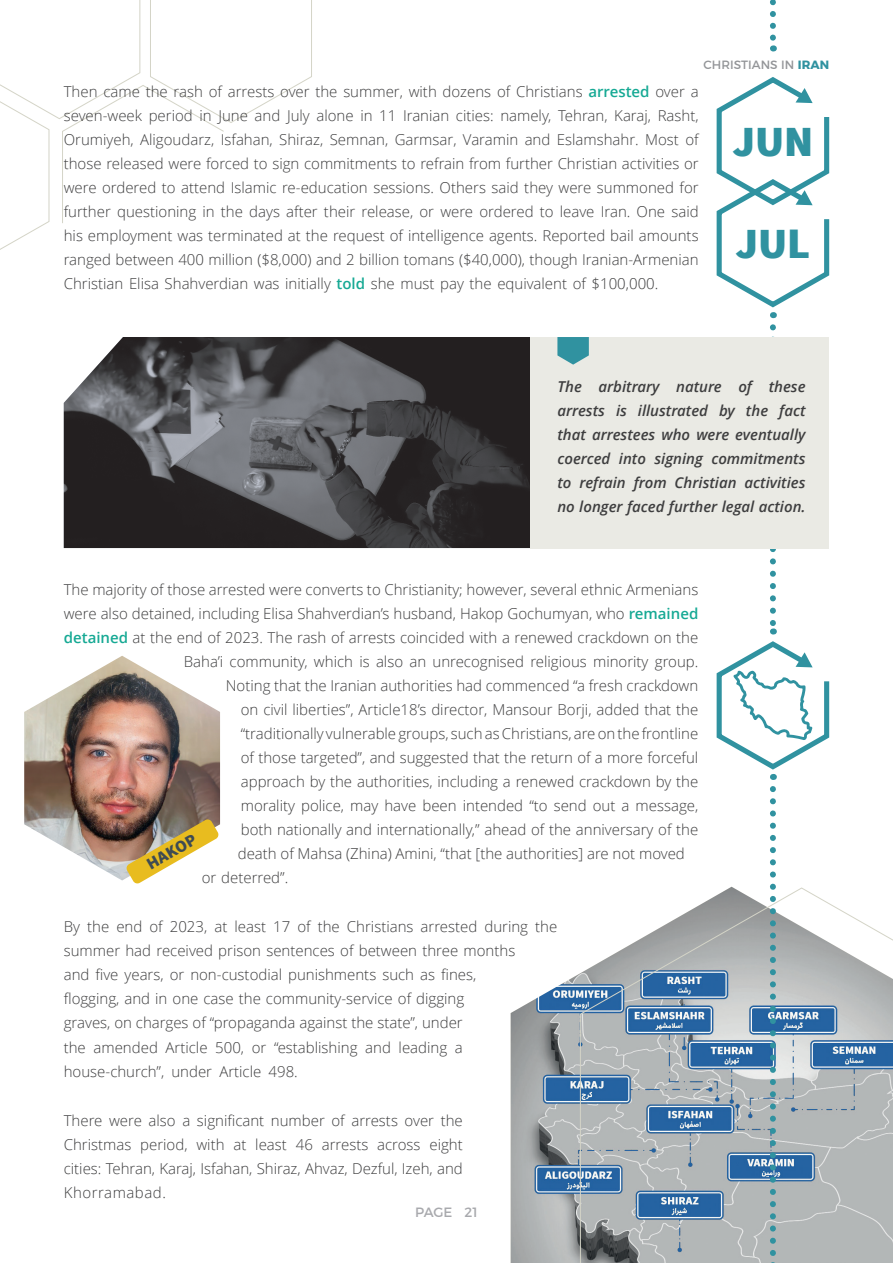
<style>
.page{position:relative;width:893px;height:1263px;background:#fff}
.page>*{position:absolute;margin:0;border:0;box-sizing:border-box;transform-origin:0 0}
.t1{font:900 37.5px "Anjoman";color:#3092a0}
.t2{font:300 15px/24px "Open Sans";color:#3e3e3f;text-align:justify}
.t3{font:italic 600 15px/24px "Open Sans";color:#3e3e3f;text-align:justify}
.t4{font:800 15px "Anjoman";color:#3e4b53}
.t5{font:13.5px "Montserrat";letter-spacing:-.01em;color:#a8a9ad}
.t6{font:12px "Montserrat";color:#939598}
.s1{font-weight:700;color:#3092a0}
.s2{font-weight:600;color:#16a994}
</style>
<div class="page">
<img style="left:511px;top:974px;width:68px;height:289px">
<svg style="left:579px;top:887px;width:314px;height:376px;background:#a8b4be"></svg>
<svg style="left:0;top:0;width:312px;height:250px"></svg>
<img style="left:64px;top:337px;width:467px;height:211px">
<svg style="left:770px;top:789px;width:6px;height:474px;background:#85b0ba"></svg>
<svg style="left:714px;top:327px;width:116px;height:453px"></svg>
<svg style="left:770px;top:0;width:6px;height:51px"></svg>
<img style="left:24px;top:656px;width:196px;height:228px">
<svg style="left:716px;top:77px;width:114px;height:241px"></svg>
<div style="left:531px;top:337px;width:298px;height:211px;background:#eaeae4"></div>
<svg style="left:557px;top:337px;width:32px;height:28px"></svg>
<p class="t6" style="left:704px;top:55px;width:127px">CHRISTIANS IN <span class="s1">IRAN</span></p>
<p class="t2" style="left:64px;top:79px;width:636px">Then came the rash of arrests over the summer, with dozens of Christians <span class="s2">arrested</span> over a seven-week period in June and July alone in 11 Iranian cities: namely, Tehran, Karaj, Rasht, Orumiyeh, Aligoudarz, Isfahan, Shiraz, Semnan, Garmsar, Varamin and Eslamshahr. Most of those released were forced to sign commitments to refrain from further Christian activities or were ordered to attend Islamic re-education sessions. Others said they were summoned for further questioning in the days after their release, or were ordered to leave Iran. One said his employment was terminated at the request of intelligence agents. Reported bail amounts ranged between 400 million ($8,000) and 2 billion tomans ($40,000), though Iranian-Armenian Christian Elisa Shahverdian was initially <span class="s2">told</span> she must pay the equivalent of $100,000.</p>
<h1 class="t1" style="left:732px;top:121px;width:82px">JUN</h1>
<h1 class="t1" style="left:736px;top:223px;width:76px">JUL</h1>
<p class="t3" style="left:557px;top:374px;width:250px">The arbitrary nature of these arrests is illustrated by the fact that arrestees who were eventually coerced into signing commitments to refrain from Christian activities no longer faced further legal action.</p>
<p class="t2" style="left:64px;top:577px;width:636px">The majority of those arrested were converts to Christianity; however, several ethnic Armenians</p>
<p class="t2" style="left:64px;top:601px;width:636px">were also detained, including Elisa Shahverdian’s husband, Hakop Gochumyan, who <span class="s2">remained</span></p>
<p class="t2" style="left:64px;top:625px;width:636px"><span class="s2">detained</span> at the end of 2023. The rash of arrests coincided with a renewed crackdown on the</p>
<p class="t2" style="left:184px;top:649px;width:516px">Baha’i community, which is also an unrecognised religious minority group.</p>
<p class="t2" style="left:226px;top:673px;width:474px">Noting that the Iranian authorities had commenced “a fresh crackdown</p>
<p class="t2" style="left:241px;top:697px;width:459px">on civil liberties”, Article18’s director, Mansour Borji, added that the</p>
<p class="t2" style="left:241px;top:721px;width:459px">“traditionally vulnerable groups, such as Christians, are on the frontline</p>
<p class="t2" style="left:241px;top:745px;width:459px">of those targeted”, and suggested that the return of a more forceful</p>
<p class="t2" style="left:241px;top:769px;width:459px">approach by the authorities, including a renewed crackdown by the</p>
<p class="t2" style="left:241px;top:793px;width:459px">morality police, may have been intended “to send out a message,</p>
<p class="t2" style="left:241px;top:817px;width:459px">both nationally and internationally,” ahead of the anniversary of the</p>
<p class="t2" style="left:238px;top:841px;width:449px">death of Mahsa (Zhina) Amini, “that [the authorities] are not moved</p>
<p class="t2" style="left:202px;top:865px;width:88px">or deterred”.</p>
<p class="t2" style="left:64px;top:915px;width:495px;text-align:left">By the end of 2023, at least 17 of the Christians arrested during the summer had received prison sentences of between three months<br>and five years, or non-custodial punishments such as fines,<br>flogging, and in one case the community-service of digging<br>graves, on charges of “propaganda against the state”, under<br>the amended Article 500, or “establishing and leading a house-church”, under Article 498.</p>
<p class="t2" style="left:64px;top:1108px;width:401px">There were also a significant number of arrests over the Christmas period, with at least 46 arrests across eight cities: Tehran, Karaj, Isfahan, Shiraz, Ahvaz, Dezful, Izeh, and Khorramabad.</p>
<p class="t4" style="left:144px;top:858px;width:56px;rotate:-30deg">HAKOP</p>
<p class="t5" style="left:415px;top:1201px;width:64px">PAGE 21</p>
</div>
